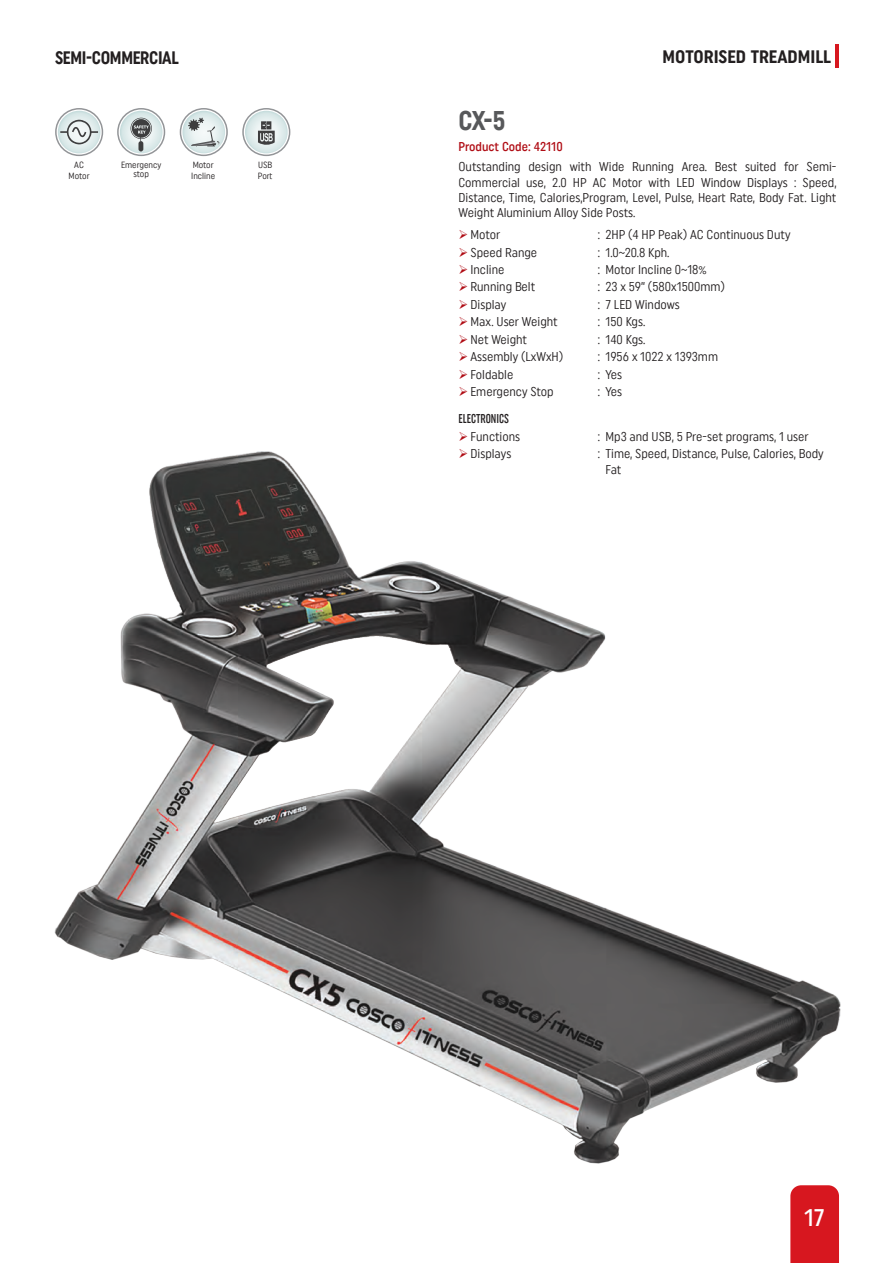
<style>
.page{position:relative;width:893px;height:1263px;background:#fff}
.page>*{position:absolute;margin:0;border:0;box-sizing:border-box;transform-origin:0 0}
.Product_Name{font:27px "Uniform Condensed 4";color:#57585a;scale:.95 1}
.t1{font:24px "Uniform Condensed 2";color:#fff}
.Master_Page{font:18px "Uniform Condensed 4";letter-spacing:-.005em;color:#231f20}
.Master_Page-2{font:18px "Uniform Condensed 4";letter-spacing:-.005em;color:#231f20;scale:.93 1}
.Body_Text_2{font:12.75px/15.3px "Uniform Condensed 6";color:#231f20;text-align:justify}
.Product_Code{font:12.75px "Uniform Condensed 2";color:#b00d15}
.Body_Text{font:12.75px "Uniform Extra Condensed 2";color:#231f20}
.Body_Text_2-2{font:9px/10.8px "Uniform Condensed 6";color:#231f20}
.Icon{font:9px/9px "Uniform Condensed 6";color:#231f20;text-align:center}
</style>
<div class="page">
<div style="left:790px;top:1185px;width:49px;height:78px;background:#d7171f"></div>
<hr style="left:836px;top:45px;width:3px;height:23px;background:#d7171f">
<img style="left:54px;top:451px;width:786px;height:712px">
<div style="left:55px;top:108px;width:48px;height:48px;border:2px solid #939598;border-radius:50%"></div>
<svg style="left:58px;top:111px;width:42px;height:42px"></svg>
<div style="left:117px;top:108px;width:48px;height:48px;border:2px solid #939598;border-radius:50%"></div>
<svg style="left:120px;top:111px;width:43px;height:42px"></svg>
<div style="left:180px;top:108px;width:48px;height:48px;border:2px solid #939598;border-radius:50%"></div>
<svg style="left:182px;top:111px;width:43px;height:42px"></svg>
<div style="left:242px;top:108px;width:48px;height:48px;border:2px solid #939598;border-radius:50%"></div>
<svg style="left:245px;top:111px;width:43px;height:42px"></svg>
<svg style="left:60px;top:120px;width:38px;height:24px"></svg>
<svg style="left:130px;top:118px;width:22px;height:33px"></svg>
<svg style="left:188px;top:117px;width:32px;height:30px"></svg>
<svg style="left:258px;top:121px;width:17px;height:25px"></svg>
<svg style="left:459px;top:451px;width:8px;height:7px"></svg>
<p class="Master_Page-2" style="left:55px;top:47px;width:134px">SEMI-COMMERCIAL</p>
<h3 class="Master_Page" style="left:663px;top:46px;width:170px">MOTORISED TREADMILL</h3>
<p class="Body_Text_2-2" style="left:69px;top:160px;width:23px;text-align:center">AC<br>Motor</p>
<p class="Icon" style="left:121px;top:161px;width:42px">Emergency stop</p>
<p class="Body_Text_2-2" style="left:191px;top:160px;width:26px">Motor<br>Incline</p>
<p class="Body_Text_2-2" style="left:258px;top:160px;width:16px">USB<br>Port</p>
<p class="Product_Name" style="left:458px;top:104px;width:51px">CX-5</p>
<p class="Product_Code" style="left:458px;top:139px;width:106px">Product Code: 42110</p>
<p class="Body_Text_2" style="left:458px;top:159px;width:380px">Outstanding design with Wide Running Area. Best suited for Semi-Commercial use, 2.0 HP AC Motor with LED Window Displays : Speed, Distance, Time, Calories,Program, Level, Pulse, Heart Rate, Body Fat. Light Weight Aluminium Alloy Side Posts.</p>
<p class="Body_Text_2" style="left:470px;top:227px;width:31px">Motor</p>
<p class="Body_Text_2" style="left:598px;top:227px;width:194px">: 2HP (4 HP Peak) AC Continuous Duty</p>
<p class="Body_Text_2" style="left:470px;top:244px;width:68px">Speed Range</p>
<p class="Body_Text_2" style="left:598px;top:244px;width:73px">: 1.0~20.8 Kph.</p>
<p class="Body_Text_2" style="left:470px;top:262px;width:36px">Incline</p>
<p class="Body_Text_2" style="left:598px;top:262px;width:110px">: Motor Incline 0~18%</p>
<p class="Body_Text_2" style="left:470px;top:279px;width:66px">Running Belt</p>
<p class="Body_Text_2" style="left:598px;top:279px;width:129px">: 23 x 59” (580x1500mm)</p>
<p class="Body_Text_2" style="left:470px;top:297px;width:37px">Display</p>
<p class="Body_Text_2" style="left:598px;top:297px;width:83px">: 7 LED Windows</p>
<p class="Body_Text_2" style="left:470px;top:314px;width:89px">Max. User Weight</p>
<p class="Body_Text_2" style="left:598px;top:314px;width:49px">: 150 Kgs.</p>
<p class="Body_Text_2" style="left:470px;top:331px;width:58px">Net Weight</p>
<p class="Body_Text_2" style="left:598px;top:331px;width:49px">: 140 Kgs.</p>
<p class="Body_Text_2" style="left:470px;top:349px;width:94px">Assembly (LxWxH)</p>
<p class="Body_Text_2" style="left:598px;top:349px;width:122px">: 1956 x 1022 x 1393mm</p>
<p class="Body_Text_2" style="left:470px;top:366px;width:44px">Foldable</p>
<p class="Body_Text_2" style="left:598px;top:366px;width:26px">: Yes</p>
<p class="Body_Text_2" style="left:470px;top:384px;width:85px">Emergency Stop</p>
<p class="Body_Text_2" style="left:598px;top:384px;width:26px">: Yes</p>
<p class="Body_Text" style="left:458px;top:411px;width:52px">ELECTRONICS</p>
<p class="Body_Text_2" style="left:470px;top:428px;width:51px">Functions</p>
<p class="Body_Text_2" style="left:598px;top:428px;width:212px">: Mp3 and USB, 5 Pre-set programs, 1 user</p>
<p class="Body_Text_2" style="left:470px;top:446px;width:42px">Displays</p>
<p class="Body_Text_2" style="left:605px;top:446px;width:220px;text-indent:-8px">: Time, Speed, Distance, Pulse, Calories, Body<br>Fat</p>
<h2 class="t1" style="left:804px;top:1203px;width:22px">17</h2>
</div>
